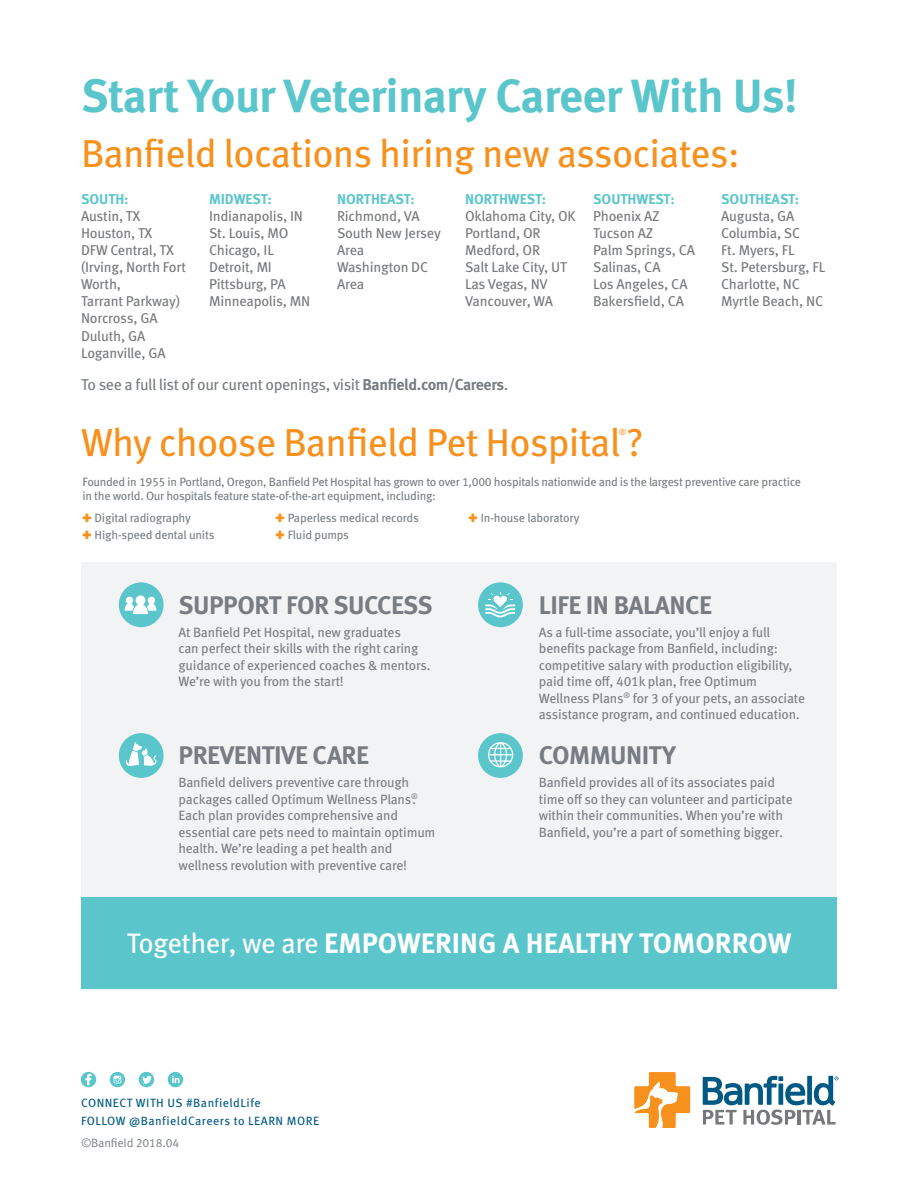
<style>
.page{position:relative;width:918px;height:1188px;background:#fff}
.page>*{position:absolute;margin:0;border:0;box-sizing:border-box;transform-origin:0 0}
.t1{font:700 46.5px "Meta OT";letter-spacing:-.015em;color:#5ac6cc}
.t2{font:39px "Meta OT";letter-spacing:-.02em;color:#f6911e}
.t3{font:700 28.2px "Meta OT";color:#fff}
.t4{font:700 25.5px "Meta OT";letter-spacing:-.02em;color:#787d83}
.t5{font:15.75px "Meta OT";letter-spacing:-.03em;color:#787d83}
.t6{font:14.25px/17.1px "Meta OT";letter-spacing:-.015em;color:#76787b}
.t7{font:700 14.25px "Meta OT";letter-spacing:-.005em;color:#5ac6cc}
.t8{font:13.5px/16.5px "Meta OT";letter-spacing:-.015em;color:#787d83}
.t9{font:12px/14.2px "Meta OT";letter-spacing:-.025em;color:#787d83}
.t10{font:12px "Meta OT";letter-spacing:.04em;color:#005982}
.t11{font:12px "Meta OT Norm";letter-spacing:-.015em;color:#787d83}
.t12{font:8.7px "Meta OT";color:#f6911e}
.s1{font-weight:700}
.s2{font-weight:400}
</style>
<div class="page">
<div style="left:81px;top:562px;width:756px;height:335px;background:#f2f3f4"></div>
<div style="left:81px;top:897px;width:756px;height:92px;background:#5ac6cc"></div>
<svg style="left:634px;top:1072px;width:56px;height:56px"></svg>
<svg style="left:703px;top:1076px;width:135px;height:49px"></svg>
<div style="left:119px;top:582px;width:45px;height:45px;background:#5ac6cc;border-radius:50%"></div>
<svg style="left:125px;top:595px;width:31px;height:19px"></svg>
<div style="left:119px;top:733px;width:45px;height:45px;background:#5ac6cc;border-radius:50%"></div>
<svg style="left:125px;top:742px;width:32px;height:24px"></svg>
<div style="left:478px;top:582px;width:45px;height:45px;background:#5ac6cc;border-radius:50%"></div>
<svg style="left:485px;top:592px;width:30px;height:25px"></svg>
<div style="left:478px;top:733px;width:45px;height:45px;background:#5ac6cc;border-radius:50%"></div>
<svg style="left:488px;top:742px;width:25px;height:25px"></svg>
<div style="left:139px;top:1072px;width:15px;height:15px;background:#5ac6cc;border-radius:50%"></div>
<svg style="left:142px;top:1076px;width:10px;height:8px"></svg>
<div style="left:81px;top:1072px;width:15px;height:15px;background:#5ac6cc;border-radius:50%"></div>
<svg style="left:85px;top:1073px;width:7px;height:13px"></svg>
<div style="left:168px;top:1072px;width:15px;height:15px;background:#5ac6cc;border-radius:50%"></div>
<svg style="left:172px;top:1076px;width:8px;height:7px"></svg>
<svg style="left:110px;top:1072px;width:15px;height:15px"></svg>
<svg style="left:114px;top:1076px;width:7px;height:7px"></svg>
<p class="t1" style="left:81px;top:66px;width:719px">Start Your Veterinary Career With Us!</p>
<p class="t2" style="left:81px;top:130px;width:660px">Banfield locations hiring new associates:</p>
<p class="t7" style="left:81px;top:190px;width:49px">SOUTH:</p>
<p class="t6" style="left:81px;top:207px;width:61px">Austin, TX</p>
<p class="t6" style="left:81px;top:225px;width:73px">Houston, TX</p>
<p class="t6" style="left:81px;top:242px;width:107px">DFW Central, TX (Irving, North Fort<br>Worth,<br>Tarrant Parkway)</p>
<p class="t6" style="left:81px;top:310px;width:78px">Norcross, GA</p>
<p class="t6" style="left:81px;top:327px;width:66px">Duluth, GA</p>
<p class="t6" style="left:81px;top:344px;width:86px">Loganville, GA</p>
<p class="t7" style="left:209px;top:190px;width:64px">MIDWEST:</p>
<p class="t6" style="left:209px;top:207px;width:96px">Indianapolis, IN</p>
<p class="t6" style="left:209px;top:225px;width:81px">St. Louis, MO</p>
<p class="t6" style="left:209px;top:242px;width:66px">Chicago, IL</p>
<p class="t6" style="left:209px;top:259px;width:64px">Detroit, MI</p>
<p class="t6" style="left:209px;top:276px;width:78px">Pittsburg, PA</p>
<p class="t6" style="left:209px;top:293px;width:103px">Minneapolis, MN</p>
<p class="t7" style="left:337px;top:190px;width:79px">NORTHEAST:</p>
<p class="t6" style="left:337px;top:207px;width:84px">Richmond, VA</p>
<p class="t6" style="left:337px;top:225px;width:105px">South New Jersey<br>Area</p>
<p class="t6" style="left:337px;top:259px;width:93px">Washington DC<br>Area</p>
<p class="t7" style="left:465px;top:190px;width:82px">NORTHWEST:</p>
<p class="t6" style="left:465px;top:207px;width:112px">Oklahoma City, OK</p>
<p class="t6" style="left:465px;top:225px;width:77px">Portland, OR</p>
<p class="t6" style="left:465px;top:242px;width:77px">Medford, OR</p>
<p class="t6" style="left:465px;top:259px;width:103px">Salt Lake City, UT</p>
<p class="t6" style="left:465px;top:276px;width:84px">Las Vegas, NV</p>
<p class="t6" style="left:465px;top:293px;width:89px">Vancouver, WA</p>
<p class="t5" style="left:81px;top:375px;width:429px">To see a full list of our curent openings, visit <span class="s1">Banfield.com/Careers</span>.</p>
<p class="t7" style="left:593px;top:190px;width:83px">SOUTHWEST:</p>
<p class="t6" style="left:593px;top:207px;width:68px">Phoenix AZ</p>
<p class="t6" style="left:593px;top:225px;width:62px">Tucson AZ</p>
<p class="t6" style="left:593px;top:242px;width:103px">Palm Springs, CA</p>
<p class="t6" style="left:593px;top:259px;width:69px">Salinas, CA</p>
<p class="t6" style="left:593px;top:276px;width:96px">Los Angeles, CA</p>
<p class="t6" style="left:593px;top:293px;width:92px">Bakersfield, CA</p>
<p class="t2" style="left:81px;top:419px;width:564px">Why choose Banfield Pet Hospital ?</p>
<p class="t12" style="left:619px;top:426px;width:9px">®</p>
<p class="t7" style="left:721px;top:190px;width:80px">SOUTHEAST:</p>
<p class="t6" style="left:721px;top:207px;width:75px">Augusta, GA</p>
<p class="t6" style="left:721px;top:225px;width:81px">Columbia, SC</p>
<p class="t6" style="left:721px;top:242px;width:75px">Ft. Myers, FL</p>
<p class="t6" style="left:721px;top:259px;width:106px">St. Petersburg, FL</p>
<p class="t6" style="left:721px;top:276px;width:80px">Charlotte, NC</p>
<p class="t6" style="left:721px;top:293px;width:104px">Myrtle Beach, NC</p>
<p class="t9" style="left:82px;top:475px;width:720px">Founded in 1955 in Portland, Oregon, Banfield Pet Hospital has grown to over 1,000 hospitals nationwide and is the largest preventive care practice in the world. Our hospitals feature state-of-the-art equipment, including:</p>
<p class="t9" style="left:95px;top:511px;width:98px">Digital radiography</p>
<p class="t9" style="left:95px;top:528px;width:121px">High-speed dental units</p>
<p class="t9" style="left:481px;top:511px;width:100px">In-house laboratory</p>
<p class="t9" style="left:288px;top:511px;width:133px">Paperless medical records</p>
<p class="t9" style="left:288px;top:528px;width:63px">Fluid pumps</p>
<p class="t4" style="left:178px;top:589px;width:256px">SUPPORT FOR SUCCESS</p>
<p class="t8" style="left:178px;top:624px;width:254px">At Banfield Pet Hospital, new graduates<br>can perfect their skills with the right caring guidance of experienced coaches &amp; mentors.<br>We’re with you from the start!</p>
<p class="t4" style="left:178px;top:739px;width:192px">PREVENTIVE CARE</p>
<p class="t8" style="left:178px;top:775px;width:258px">Banfield delivers preventive care through packages called Optimum Wellness Plans<sup>®</sup>.<br>Each plan provides comprehensive and essential care pets need to maintain optimum health. We’re leading a pet health and wellness revolution with preventive care!</p>
<p class="t4" style="left:539px;top:589px;width:174px">LIFE IN BALANCE</p>
<p class="t8" style="left:539px;top:624px;width:268px">As a full-time associate, you’ll enjoy a full benefits package from Banfield, including: competitive salary with production eligibility, paid time off, 401k plan, free Optimum Wellness Plans<sup>®</sup> for 3 of your pets, an associate assistance program, and continued education.</p>
<p class="t4" style="left:539px;top:739px;width:139px">COMMUNITY</p>
<p class="t8" style="left:539px;top:775px;width:255px">Banfield provides all of its associates paid time off so they can volunteer and participate within their communities. When you’re with Banfield, you’re a part of something bigger.</p>
<p class="t3" style="left:127px;top:925px;width:666px"><span class="s2">Together, we are</span> EMPOWERING A HEALTHY TOMORROW</p>
<p class="t10" style="left:81px;top:1096px;width:181px">CONNECT WITH US #BanfieldLife</p>
<p class="t10" style="left:81px;top:1114px;width:240px">FOLLOW @BanfieldCareers to LEARN MORE</p>
<p class="t11" style="left:81px;top:1136px;width:100px">©Banfield 2018.04</p>
</div>
